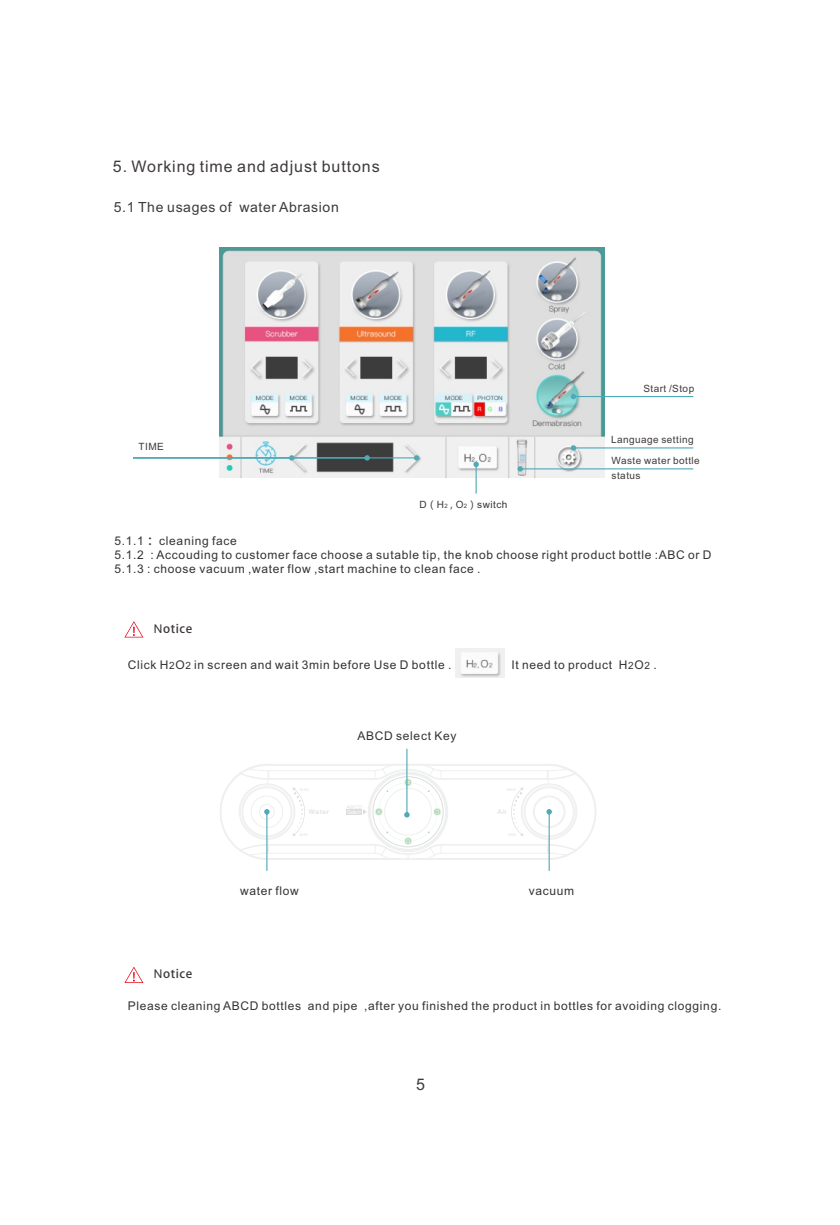
<style>
.page{position:relative;width:840px;height:1225px;background:#fff}
.page>*{position:absolute;margin:0;border:0;box-sizing:border-box;transform-origin:0 0}
.t1{font:16px "Arial";letter-spacing:.055em;color:#3e3a39}
.t2{font:14px "Arial";letter-spacing:.045em;color:#3e3a39}
.t3{font:12px/13.8px "Arial";letter-spacing:.055em;color:#333}
.t4{font:12px "Adobe Heiti Std";letter-spacing:.045em;color:#3e3a39}
.t5{font:10px/15px "Arial";letter-spacing:.045em;color:#3e3a39}
.t6{font:10px "Arial";letter-spacing:.045em;color:#333}
.t7{font:6.6px "Ping Fang SC Bold";letter-spacing:.065em;color:#dcdddd}
.s1{color:#3e3a39}
.s2{font-family:"Microsoft Ya Hei";color:#3e3a39}
.s3{font-size:6px;color:#3e3a39}
.s4{font-family:"Adobe Heiti Std"}
.s5{font-family:"Arial"}
.s6{font-size:10px}
</style>
<div class="page">
<img style="left:219px;top:247px;width:384px;height:231px">
<hr style="left:389px;top:859px;width:159px;height:1px;background:#eeefef">
<hr style="left:268px;top:859px;width:121px;height:1px;background:#eeefef">
<hr style="left:426px;top:858px;width:122px;height:1px;background:#eeefef">
<hr style="left:268px;top:858px;width:121px;height:1px;background:#eeefef">
<hr style="left:268px;top:853px;width:107px;height:1px;background:#eeefef">
<hr style="left:441px;top:853px;width:106px;height:1px;background:#eeefef">
<hr style="left:268px;top:845px;width:107px;height:1px;background:#eeefef">
<hr style="left:441px;top:845px;width:106px;height:1px;background:#eeefef">
<hr style="left:268px;top:844px;width:107px;height:1px;background:#eeefef">
<hr style="left:441px;top:844px;width:106px;height:1px;background:#eeefef">
<hr style="left:441px;top:779px;width:106px;height:1px;background:#eeefef">
<hr style="left:268px;top:779px;width:107px;height:1px;background:#eeefef">
<hr style="left:441px;top:778px;width:106px;height:1px;background:#eeefef">
<hr style="left:268px;top:778px;width:107px;height:1px;background:#eeefef">
<hr style="left:441px;top:770px;width:106px;height:1px;background:#eeefef">
<hr style="left:268px;top:770px;width:107px;height:1px;background:#eeefef">
<hr style="left:268px;top:765px;width:123px;height:1px;background:#eeefef">
<hr style="left:424px;top:765px;width:124px;height:1px;background:#eeefef">
<hr style="left:268px;top:764px;width:123px;height:1px;background:#eeefef">
<hr style="left:391px;top:764px;width:157px;height:1px;background:#eeefef">
<div style="left:346px;top:809px;width:16px;height:5px;background:#dcdddd"></div>
<svg style="left:570px;top:445px;width:122px;height:5px"></svg>
<svg style="left:133px;top:455px;width:286px;height:5px"></svg>
<svg style="left:517px;top:466px;width:175px;height:5px"></svg>
<svg style="left:473px;top:462px;width:5px;height:31px"></svg>
<svg style="left:570px;top:394px;width:122px;height:5px"></svg>
<svg style="left:220px;top:764px;width:85px;height:107px"></svg>
<svg style="left:363px;top:749px;width:85px;height:110px"></svg>
<img style="left:455px;top:648px;width:49px;height:29px">
<svg style="left:511px;top:764px;width:85px;height:107px"></svg>
<svg style="left:124px;top:621px;width:19px;height:16px"></svg>
<svg style="left:124px;top:966px;width:19px;height:17px"></svg>
<h1 class="t1" style="left:113px;top:160px;width:268px">5. Working time and adjust buttons</h1>
<p class="t2" style="left:114px;top:202px;width:226px">5.1 The usages of water Abrasion</p>
<p class="t5" style="left:139px;top:440px;width:27px">TIME</p>
<p class="t6" style="left:419px;top:501px;width:89px"><span class="s1">D</span><span class="s2">（</span><span class="s1">H</span><span class="s3">2</span> <span class="s2">,</span> <span class="s1">O</span><span class="s3">2</span><span class="s2">）</span>switch</p>
<p class="t5" style="left:643px;top:381px;width:52px">Start /Stop</p>
<p class="t5" style="left:610px;top:433px;width:84px">Language setting</p>
<p class="t5" style="left:611px;top:454px;width:90px">Waste water bottle status</p>
<p class="t3" style="left:114px;top:535px;width:598px">5.1.1 <span class="s4">：</span>cleaning face<br>5.1.2 : Accouding to customer face choose a sutable tip, the knob choose right product bottle :ABC or D<br>5.1.3 : choose vacuum ,water flow ,start machine to clean face .</p>
<p class="t4" style="left:154px;top:622px;width:40px"><span class="s5">N</span>otice</p>
<p class="t3" style="left:128px;top:658px;width:325px">Click H<span class="s6">2</span>O<span class="s6">2</span> in screen and wait 3min before Use D bottle .</p>
<p class="t3" style="left:511px;top:658px;width:147px">It need to product H<span class="s6">2</span>O<span class="s6">2</span> .</p>
<p class="t3" style="left:357px;top:729px;width:100px">ABCD select Key</p>
<p class="t7" style="left:309px;top:808px;width:22px">Water</p>
<p class="t7" style="left:497px;top:808px;width:11px">Air</p>
<p class="t4" style="left:154px;top:968px;width:40px"><span class="s5">N</span>otice</p>
<p class="t3" style="left:240px;top:885px;width:60px">water flow</p>
<p class="t3" style="left:528px;top:885px;width:47px">vacuum</p>
<p class="t3" style="left:128px;top:1000px;width:595px">Please cleaning ABCD bottles and pipe ,after you finished the product in bottles for avoiding clogging.</p>
<h1 class="t1" style="left:416px;top:1078px;width:10px">5</h1>
</div>
